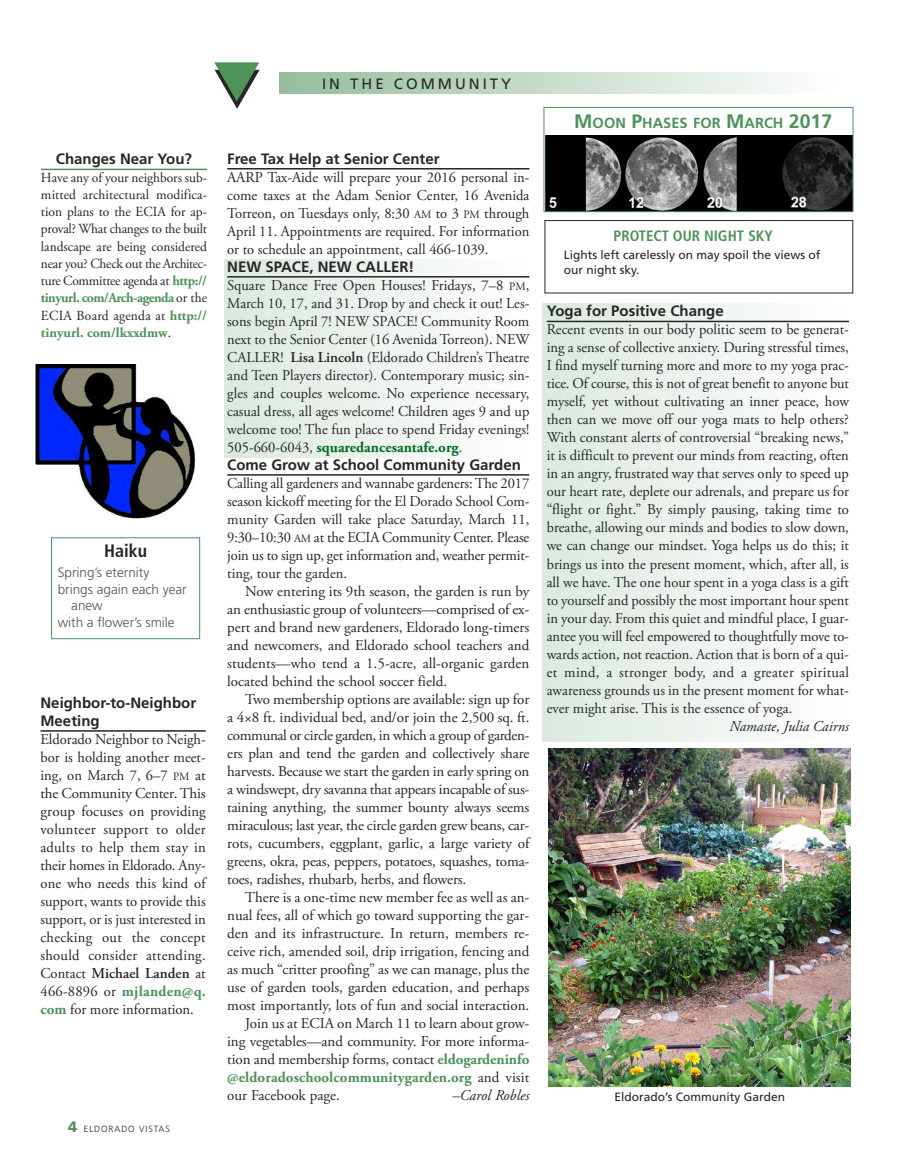
<style>
.page{position:relative;width:918px;height:1175px;background:#fff}
.page>*{position:absolute;margin:0;border:0;box-sizing:border-box;transform-origin:0 0}
.t1{font:700 condensed 18px "Frutiger";color:#272627}
.t2{font:15px/18px "Adobe Garamond Pro";color:#272627;text-align:justify}
.t3{font:700 15px/18px "Frutiger";color:#272627}
.t4{font:700 15px "Adobe Garamond Pro";letter-spacing:.005em;color:#4f925a}
.t5{font:italic 15px "Adobe Garamond Pro";color:#272627}
.t6{font:700 condensed 15px "Frutiger";color:#4f925a}
.t7{font:15px "Frutiger";letter-spacing:.2em;color:#272627}
.t8{font:700 14.7px "Frutiger";color:#4f925a}
.t9{font:13.8px/17.2px "Adobe Garamond Pro";letter-spacing:-.02em;color:#272627;text-align:justify}
.t10{font:300 13.5px "Frutiger";color:#525152}
.t11{font:12px/15px "Frutiger";color:#272627}
.t12{font:300 9px "Frutiger";letter-spacing:.1em;color:#272627}
.s1{font-weight:700;color:#4f925a}
.s2{font-size:11.25px}
.s3{font-weight:600}
.s4{font-weight:900;font-size:15px;color:#4f925a}
.s5{font-weight:700;color:#006d21}
.s6{font-weight:400;color:#272627}
.s7{font-size:19.5px}
</style>
<div class="page">
<div style="left:543px;top:304px;width:306px;height:437px;background:linear-gradient(to right,#dce9de,#fefefe)"></div>
<div style="left:225px;top:259px;width:307px;height:198px;background:linear-gradient(to right,#dbe8dd,#fdfdfd)"></div>
<img style="left:546px;top:136px;width:305px;height:74px">
<div style="left:544px;top:107px;width:309px;height:105px;border:1px solid #4f925a"></div>
<div style="left:280px;top:73px;width:553px;height:21px;background:linear-gradient(to right,#95be9c,#fefefe)"></div>
<hr style="left:227px;top:168px;width:302px;height:1px;background:#272627">
<hr style="left:227px;top:276px;width:302px;height:1px;background:#272627">
<hr style="left:227px;top:474px;width:302px;height:1px;background:#272627">
<hr style="left:41px;top:169px;width:166px;height:1px;background:#4f925a">
<hr style="left:547px;top:321px;width:302px;height:1px;background:#272627">
<div style="left:545px;top:220px;width:308px;height:73px;border:1px solid #272627"></div>
<img style="left:548px;top:749px;width:302px;height:337px">
<img style="left:36px;top:364px;width:161px;height:155px">
<div style="left:51px;top:537px;width:149px;height:102px;border:1px solid #4f925a"></div>
<hr style="left:40px;top:730px;width:166px;height:1px;background:#272627">
<p class="t3" style="left:56px;top:151px;width:138px">Changes Near You?</p>
<p class="t9" style="left:41px;top:170px;width:168px">Have any of your neighbors sub&shy;mitted architectural modifica&shy;tion plans to the ECIA for ap&shy;proval? What changes to the built landscape are being considered near you? Check out the Architec&shy;ture Committee agenda at <span class="s1">http:// tinyurl. com/Arch-agenda</span> or the ECIA Board agenda at <span class="s1">http:// tinyurl. com/lkxxdmw</span>.</p>
<p class="t1" style="left:104px;top:544px;width:45px">Haiku</p>
<p class="t10" style="left:58px;top:567px;width:93px">Spring’s eternity</p>
<p class="t10" style="left:58px;top:583px;width:130px">brings again each year</p>
<p class="t10" style="left:71px;top:600px;width:33px">anew</p>
<p class="t10" style="left:58px;top:616px;width:118px">with a flower’s smile</p>
<p class="t3" style="left:40px;top:695px;width:157px">Neighbor-to-Neighbor<br>Meeting</p>
<p class="t2" style="left:40px;top:731px;width:167px">Eldorado Neighbor to Neigh&shy;bor is holding another meet&shy;ing, on March 7, 6–7 <span class="s2">PM</span> at the Community Center. This group focuses on providing volunteer support to older adults to help them stay in their homes in Eldorado. Any&shy;one who needs this kind of support, wants to provide this support, or is just interested in checking out the concept should consider attending.<br>Contact <span class="s3">Michael Landen</span> at 466-8896 or <span class="s1">mjlanden@q. com</span> for more information.</p>
<p class="t12" style="left:68px;top:1125px;width:103px"><span class="s4">4</span> ELDORADO VISTAS</p>
<p class="t7" style="left:322px;top:77px;width:191px">IN THE COMMUNITY</p>
<p class="t3" style="left:227px;top:151px;width:214px">Free Tax Help at Senior Center</p>
<p class="t2" style="left:227px;top:169px;width:304px">AARP Tax-Aide will prepare your 2016 personal in&shy;come taxes at the Adam Senior Center, 16 Avenida Torreon, on Tuesdays only, 8:30 <span class="s2">AM</span> to 3 <span class="s2">PM</span> through April 11. Appointments are required. For information or to schedule an appointment, call 466-1039.</p>
<p class="t3" style="left:227px;top:259px;width:189px">NEW SPACE, NEW CALLER!</p>
<p class="t2" style="left:227px;top:277px;width:304px">Square Dance Free Open Houses! Fridays, 7–8 <span class="s2">PM</span>, March 10, 17, and 31. Drop by and check it out! Les&shy;sons begin April 7! NEW SPACE! Community Room next to the Senior Center (16 Avenida Torreon). NEW CALLER! <span class="s3">Lisa Lincoln</span> (Eldorado Children’s Theatre and Teen Players director). Contemporary music; sin&shy;gles and couples welcome. No experience necessary, casual dress, all ages welcome! Children ages 9 and up welcome too! The fun place to spend Friday evenings!<br>505-660-6043, <span class="s5">squaredancesantafe.org</span>.</p>
<p class="t3" style="left:227px;top:457px;width:295px">Come Grow at School Community Garden</p>
<p class="t2" style="left:227px;top:475px;width:304px">Calling all gardeners and wannabe gardeners: The 2017 season kickoff meeting for the El Dorado School Com&shy;munity Garden will take place Saturday, March 11, 9:30–10:30 <span class="s2">AM</span> at the ECIA Community Center. Please join us to sign up, get information and, weather permit&shy;ting, tour the garden.</p>
<p class="t2" style="left:227px;top:583px;width:304px;text-indent:18px">Now entering its 9th season, the garden is run by an enthusiastic group of volunteers—comprised of ex&shy;pert and brand new gardeners, Eldorado long-timers and newcomers, and Eldorado school teachers and students—who tend a 1.5-acre, all-organic garden located behind the school soccer field.</p>
<p class="t2" style="left:227px;top:691px;width:304px;text-indent:18px">Two membership options are available: sign up for a 4×8 ft. individual bed, and/or join the 2,500 sq. ft. communal or circle garden, in which a group of garden&shy;ers plan and tend the garden and collectively share harvests. Because we start the garden in early spring on a windswept, dry savanna that appears incapable of sus&shy;taining anything, the summer bounty always seems miraculous; last year, the circle garden grew beans, car&shy;rots, cucumbers, eggplant, garlic, a large variety of greens, okra, peas, peppers, potatoes, squashes, toma&shy;toes, radishes, rhubarb, herbs, and flowers.</p>
<p class="t2" style="left:245px;top:889px;width:286px">There is a one-time new member fee as well as an-</p>
<p class="t2" style="left:227px;top:907px;width:304px">nual fees, all of which go toward supporting the gar-</p>
<p class="t2" style="left:227px;top:925px;width:304px">den and its infrastructure. In return, members re-</p>
<p class="t2" style="left:227px;top:943px;width:304px">ceive rich, amended soil, drip irrigation, fencing and</p>
<p class="t2" style="left:227px;top:961px;width:304px">as much “critter proofing” as we can manage, plus the</p>
<p class="t2" style="left:227px;top:979px;width:304px">use of garden tools, garden education, and perhaps</p>
<p class="t2" style="left:227px;top:997px;width:304px">most importantly, lots of fun and social interaction.</p>
<p class="t2" style="left:245px;top:1015px;width:286px">Join us at ECIA on March 11 to learn about grow-</p>
<p class="t2" style="left:227px;top:1033px;width:304px">ing vegetables—and community. For more informa-</p>
<p class="t2" style="left:227px;top:1051px;width:304px">tion and membership forms, contact <span class="s1">eldogardeninfo</span></p>
<p class="t4" style="left:227px;top:1071px;width:304px">@eldoradoschoolcommunitygarden.org <span class="s6">and visit</span></p>
<p class="t2" style="left:227px;top:1087px;width:114px">our Facebook page.</p>
<p class="t5" style="left:452px;top:1089px;width:78px">–Carol Robles</p>
<p class="t8" style="left:574px;top:116px;width:260px"><span class="s7">M</span>OON <span class="s7">P</span>HASES FOR <span class="s7">M</span>ARCH <span class="s7">2017</span></p>
<p class="t6" style="left:614px;top:229px;width:161px">PROTECT OUR NIGHT SKY</p>
<p class="t11" style="left:564px;top:248px;width:258px">Lights left carelessly on may spoil the views of our night sky.</p>
<p class="t3" style="left:547px;top:303px;width:178px">Yoga for Positive Change</p>
<p class="t2" style="left:547px;top:322px;width:304px">Recent events in our body politic seem to be generat&shy;ing a sense of collective anxiety. During stressful times, I find myself turning more and more to my yoga prac&shy;tice. Of course, this is not of great benefit to anyone but myself, yet without cultivating an inner peace, how then can we move off our yoga mats to help others?<br>With constant alerts of controversial “breaking news,” it is difficult to prevent our minds from reacting, often in an angry, frustrated way that serves only to speed up our heart rate, deplete our adrenals, and prepare us for “flight or fight.” By simply pausing, taking time to breathe, allowing our minds and bodies to slow down, we can change our mindset. Yoga helps us do this; it brings us into the present moment, which, after all, is all we have. The one hour spent in a yoga class is a gift to yourself and possibly the most important hour spent in your day. From this quiet and mindful place, I guar&shy;antee you will feel empowered to thoughtfully move to&shy;wards action, not reaction. Action that is born of a qui&shy;et mind, a stronger body, and a greater spiritual awareness grounds us in the present moment for what&shy;ever might arise. This is the essence of yoga.</p>
<p class="t5" style="left:730px;top:720px;width:121px">Namaste, Julia Cairns</p>
<p class="t11" style="left:615px;top:1090px;width:172px">Eldorado’s Community Garden</p>
</div>
